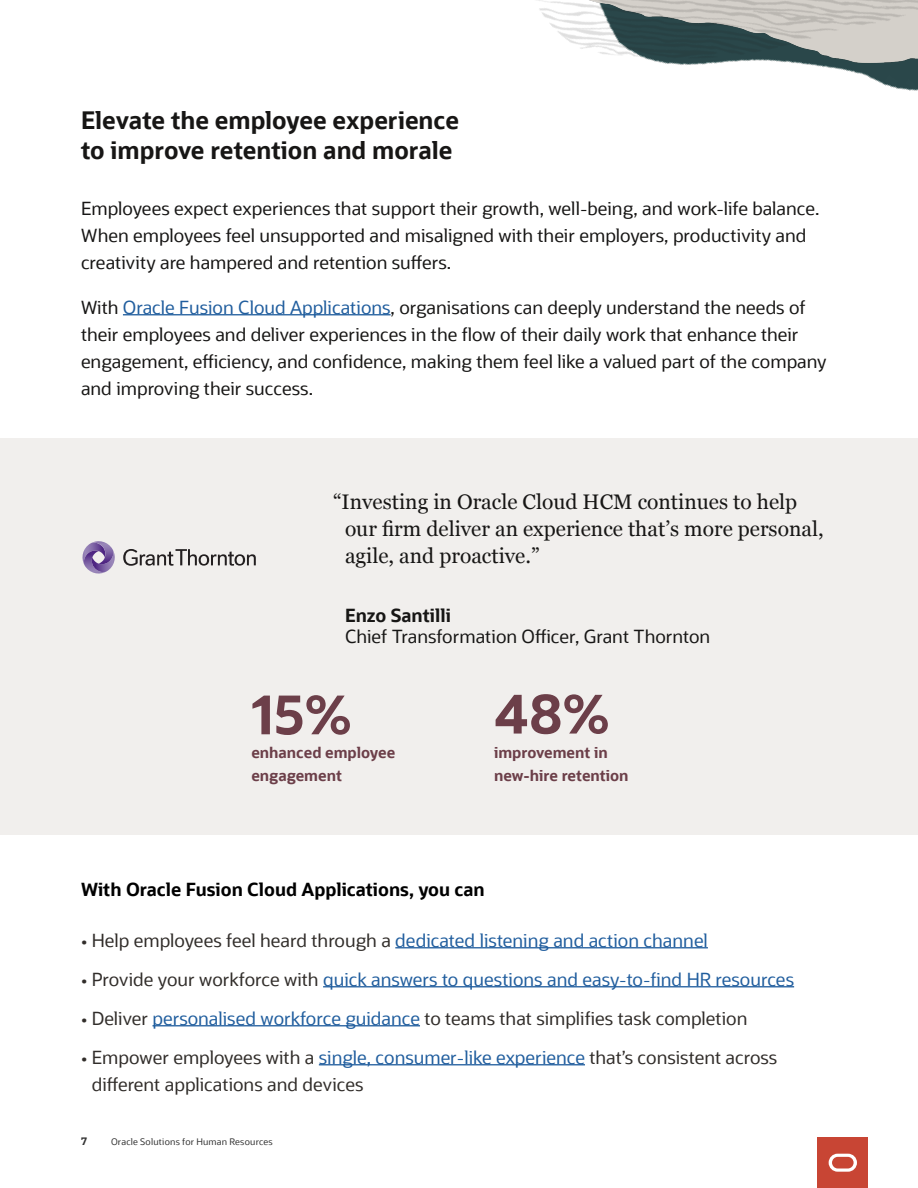
<style>
.page{position:relative;width:918px;height:1188px;background:#fff}
.page>*{position:absolute;margin:0;border:0;box-sizing:border-box;transform-origin:0 0}
.Component_Small_Stat{font:700 54px "Oracle Sans";color:#6c3f49}
.A__Subhead_chapters{font:700 24px/30px "Oracle Sans";color:#171615}
.Component_Body_Quote_Small{font:21px/27px "Georgia";color:#171615}
.A__Body_Text{font:18px/27px "Oracle Sans";color:#171615}
.A___Bullets_copy{font:18px/27px "Oracle Sans";color:#312d2a}
.A___Bullets_copy-2{font:18px "Oracle Sans";color:#215e9e}
.Component_Quote_Title{font:18px "Oracle Sans";color:#171615}
.A___Bullets_Header{font:700 18px "Oracle Sans";color:#000}
.Component_Quote_Name{font:700 18px "Oracle Sans";color:#171615}
.Component_Body_Bold{font:700 15px/22.5px "Oracle Sans";color:#6c3f49}
.t1{font:700 10.5px "Oracle Sans";color:#333}
.t2{font:9px "Oracle Sans";letter-spacing:.025em;color:#333}
.s1{color:#215e9e}
.s2{color:#312d2a}
</style>
<div class="page">
<img style="left:538px;top:0;width:380px;height:91px">
<hr style="left:123px;top:314px;width:268px;height:1px;background:#215e9e">
<div style="left:0;top:438px;width:918px;height:397px;background:#f1efed"></div>
<svg style="left:123px;top:549px;width:133px;height:17px"></svg>
<svg style="left:82px;top:541px;width:33px;height:33px"></svg>
<hr style="left:395px;top:947px;width:313px;height:1px;background:#215e9e">
<hr style="left:323px;top:986px;width:471px;height:1px;background:#215e9e">
<hr style="left:152px;top:1025px;width:268px;height:1px;background:#215e9e">
<hr style="left:319px;top:1064px;width:266px;height:1px;background:#215e9e">
<div style="left:818px;top:1137px;width:50px;height:51px;background:#c84534"></div>
<svg style="left:829px;top:1154px;width:28px;height:18px"></svg>
<p class="A__Subhead_chapters" style="left:81px;top:106px;width:379px">Elevate the employee experience to improve retention and morale</p>
<p class="A__Body_Text" style="left:81px;top:195px;width:740px">Employees expect experiences that support their growth, well-being, and work-life balance.<br>When employees feel unsupported and misaligned with their employers, productivity and creativity are hampered and retention suffers.</p>
<p class="A__Body_Text" style="left:81px;top:294px;width:747px">With <span class="s1">Oracle Fusion Cloud Applications</span>, organisations can deeply understand the needs of their employees and deliver experiences in the flow of their daily work that enhance their engagement, efficiency, and confidence, making them feel like a valued part of the company and improving their success.</p>
<p class="Component_Body_Quote_Small" style="left:345px;top:488px;width:480px;text-indent:-12px">“Investing in Oracle Cloud HCM continues to help our firm deliver an experience that’s more personal, agile, and proactive.”</p>
<p class="Component_Quote_Name" style="left:345px;top:604px;width:107px">Enzo Santilli</p>
<p class="Component_Quote_Title" style="left:345px;top:626px;width:367px">Chief Transformation Officer, Grant Thornton</p>
<p class="Component_Small_Stat" style="left:251px;top:681px;width:102px">15%</p>
<p class="Component_Body_Bold" style="left:251px;top:742px;width:145px">enhanced employee engagement</p>
<p class="Component_Small_Stat" style="left:494px;top:680px;width:117px">48%</p>
<p class="Component_Body_Bold" style="left:494px;top:742px;width:136px">improvement in new-hire retention</p>
<p class="A___Bullets_Header" style="left:81px;top:878px;width:405px">With Oracle Fusion Cloud Applications, you can</p>
<p class="A___Bullets_copy-2" style="left:81px;top:929px;width:628px"><span class="s2">• Help employees feel heard through a</span> dedicated listening and action channel</p>
<p class="A___Bullets_copy-2" style="left:81px;top:968px;width:715px"><span class="s2">• Provide your workforce with</span> quick answers to questions and easy-to-find HR resources</p>
<p class="A___Bullets_copy" style="left:81px;top:1005px;width:668px">• Deliver <span class="s1">personalised workforce guidance</span> to teams that simplifies task completion</p>
<p class="A___Bullets_copy" style="left:92px;top:1044px;width:687px;text-indent:-11px">• Empower employees with a <span class="s1">single, consumer-like experience</span> that’s consistent across different applications and devices</p>
<p class="t1" style="left:81px;top:1135px;width:7px">7</p>
<p class="t2" style="left:111px;top:1137px;width:163px">Oracle Solutions for Human Resources</p>
</div>
